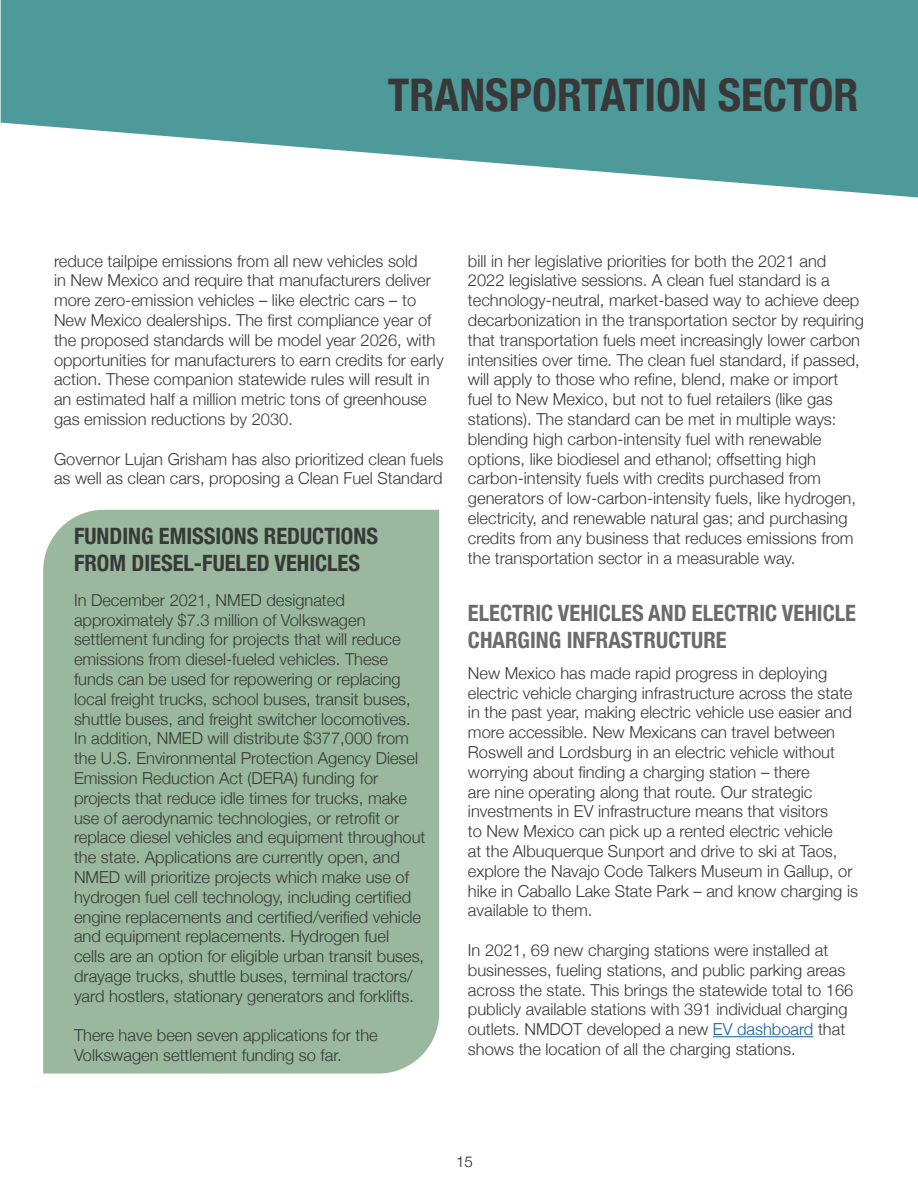
<style>
.page{position:relative;width:918px;height:1188px;background:#fff}
.page>*{position:absolute;margin:0;border:0;box-sizing:border-box;transform-origin:0 0}
.t1{font:700 condensed 45px "Helvetica Neue";color:#383839}
.t2{font:700 condensed 22.5px/27px "Helvetica Neue";color:#6b6b6e}
.t3{font:700 condensed 22.5px/27px "Helvetica Neue";color:#383839}
.t4{font:300 16.5px/19.8px "Helvetica Neue";color:#383839}
.t5{font:300 15px "Helvetica Neue";color:#231f20}
.s1{color:#175d9e}
</style>
<div class="page">
<svg style="left:0;top:0;width:1px;height:123px"></svg>
<svg style="left:1px;top:0;width:917px;height:198px;fill:#4e9999"></svg>
<div style="left:43px;top:510px;width:396px;height:564px;background:#99b89d"></div>
<hr style="left:713px;top:1036px;width:100px;height:1px;background:#175d9e">
<h1 class="t1" style="left:388px;top:57px;width:472px">TRANSPORTATION SECTOR</h1>
<p class="t4" style="left:54px;top:250px;width:391px">reduce tailpipe emissions from all new vehicles sold<br>in New Mexico and require that manufacturers deliver more zero-emission vehicles – like electric cars – to New Mexico dealerships. The first compliance year of the proposed standards will be model year 2026, with opportunities for manufacturers to earn credits for early action. These companion statewide rules will result in an estimated half a million metric tons of greenhouse gas emission reductions by 2030.</p>
<p class="t4" style="left:54px;top:448px;width:391px">Governor Lujan Grisham has also prioritized clean fuels as well as clean cars, proposing a Clean Fuel Standard</p>
<h2 class="t3" style="left:74px;top:521px;width:306px">FUNDING EMISSIONS REDUCTIONS<br>FROM DIESEL-FUELED VEHICLES</h2>
<p class="t4" style="left:74px;top:589px;width:353px">In December 2021, NMED designated approximately $7.3 million of Volkswagen settlement funding for projects that will reduce emissions from diesel-fueled vehicles. These funds can be used for repowering or replacing local freight trucks, school buses, transit buses, shuttle buses, and freight switcher locomotives.<br>In addition, NMED will distribute $377,000 from the U.S. Environmental Protection Agency Diesel Emission Reduction Act (DERA) funding for projects that reduce idle times for trucks, make use of aerodynamic technologies, or retrofit or replace diesel vehicles and equipment throughout the state. Applications are currently open, and NMED will prioritize projects which make use of hydrogen fuel cell technology, including certified engine replacements and certified/verified vehicle and equipment replacements. Hydrogen fuel<br>cells are an option for eligible urban transit buses, drayage trucks, shuttle buses, terminal tractors/ yard hostlers, stationary generators and forklifts.</p>
<p class="t4" style="left:74px;top:1024px;width:305px">There have been seven applications for the<br>Volkswagen settlement funding so far.</p>
<p class="t4" style="left:468px;top:250px;width:398px">bill in her legislative priorities for both the 2021 and 2022 legislative sessions. A clean fuel standard is a technology-neutral, market-based way to achieve deep decarbonization in the transportation sector by requiring that transportation fuels meet increasingly lower carbon intensities over time. The clean fuel standard, if passed, will apply to those who refine, blend, make or import fuel to New Mexico, but not to fuel retailers (like gas stations). The standard can be met in multiple ways: blending high carbon-intensity fuel with renewable options, like biodiesel and ethanol; offsetting high carbon-intensity fuels with credits purchased from generators of low-carbon-intensity fuels, like hydrogen, electricity, and renewable natural gas; and purchasing credits from any business that reduces emissions from the transportation sector in a measurable way.</p>
<h2 class="t2" style="left:468px;top:598px;width:390px">ELECTRIC VEHICLES AND ELECTRIC VEHICLE<br>CHARGING INFRASTRUCTURE</h2>
<p class="t4" style="left:468px;top:662px;width:392px">New Mexico has made rapid progress in deploying electric vehicle charging infrastructure across the state in the past year, making electric vehicle use easier and more accessible. New Mexicans can travel between Roswell and Lordsburg in an electric vehicle without worrying about finding a charging station – there<br>are nine operating along that route. Our strategic investments in EV infrastructure means that visitors<br>to New Mexico can pick up a rented electric vehicle<br>at the Albuquerque Sunport and drive to ski at Taos, explore the Navajo Code Talkers Museum in Gallup, or hike in Caballo Lake State Park – and know charging is available to them.</p>
<p class="t4" style="left:468px;top:939px;width:387px">In 2021, 69 new charging stations were installed at businesses, fueling stations, and public parking areas across the state. This brings the statewide total to 166 publicly available stations with 391 individual charging outlets. NMDOT developed a new <span class="s1">EV dashboard</span> that shows the location of all the charging stations.</p>
<p class="t5" style="left:456px;top:1149px;width:18px">15</p>
</div>
